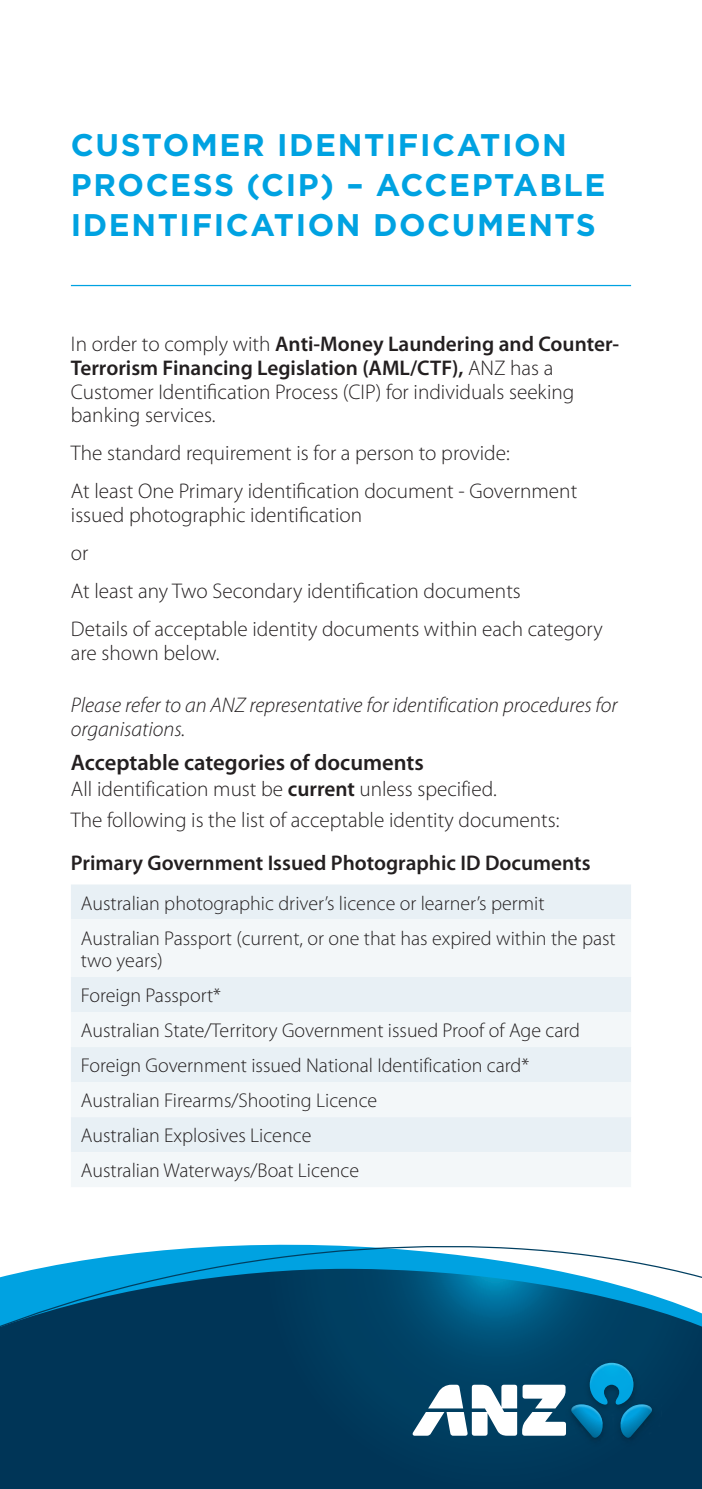
<style>
.page{position:relative;width:702px;height:1489px;background:#fff}
.page>*{position:absolute;margin:0;border:0;box-sizing:border-box;transform-origin:0 0}
.t1{font:700 31.25px/40px "Gotham";letter-spacing:.05em;color:#00a2e1}
.t2{font:600 22.5px "Myriad Pro";color:#231f20}
.t3{font:300 21.25px/38px "Myriad Pro";color:#231f20}
.t4{font:italic 300 21.25px/23.8px "Myriad Pro";color:#231f20}
.t5{font:600 21.25px "Myriad Pro";color:#231f20}
.t6{font:300 20px/35px "Myriad Pro";color:#231f20}
.s1{font-weight:600}
</style>
<div class="page">
<hr style="left:71px;top:285px;width:560px;height:1px;background:#00a2e1">
<div style="left:71px;top:884px;width:560px;height:35px;background:#e8f0f5"></div>
<svg style="left:71px;top:919px;width:560px;height:268px;fill:#f3f7f9"></svg>
<svg style="left:0;top:1348px;width:702px;height:140px;background:#003658"></svg>
<svg style="left:0;top:1244px;width:702px;height:104px"></svg>
<img style="left:556px;top:1349px;width:111px;height:106px">
<svg style="left:412px;top:1362px;width:158px;height:75px"></svg>
<img style="left:570px;top:1362px;width:82px;height:75px">
<h1 class="t1" style="left:71px;top:124px;width:536px">CUSTOMER IDENTIFICATION<br>PROCESS (CIP) – ACCEPTABLE<br>IDENTIFICATION DOCUMENTS</h1>
<p class="t3" style="left:71px;top:332px;width:550px;line-height:23.8px">In order to comply with <span class="s1">Anti-Money Laundering and Counter-Terrorism Financing Legislation (AML/CTF),</span> ANZ has a Customer Identification Process (CIP) for individuals seeking banking services.</p>
<p class="t3" style="left:71px;top:434px;width:508px">The standard requirement is for a person to provide:<br>At least One Primary identification document - Government</p>
<p class="t3" style="left:71px;top:496px;width:533px">issued photographic identification<br>or<br>At least any Two Secondary identification documents<br>Details of acceptable identity documents within each category</p>
<p class="t3" style="left:71px;top:633px;width:150px">are shown below.</p>
<p class="t4" style="left:71px;top:693px;width:548px">Please refer to an ANZ representative for identification procedures for organisations.</p>
<p class="t2" style="left:71px;top:748px;width:354px">Acceptable categories of documents</p>
<p class="t3" style="left:71px;top:773px;width:490px;line-height:30.8px">All identification must be <span class="s1">current</span> unless specified.<br>The following is the list of acceptable identity documents:</p>
<p class="t5" style="left:71px;top:849px;width:521px">Primary Government Issued Photographic ID Documents</p>
<p class="t6" style="left:81px;top:885px;width:536px">Australian photographic driver’s licence or learner’s permit<br>Australian Passport (current, or one that has expired within the past</p>
<p class="t6" style="left:81px;top:942px;width:500px">two years)<br>Foreign Passport*<br>Australian State/Territory Government issued Proof of Age card Foreign Government issued National Identification card* Australian Firearms/Shooting Licence<br>Australian Explosives Licence<br>Australian Waterways/Boat Licence</p>
</div>
